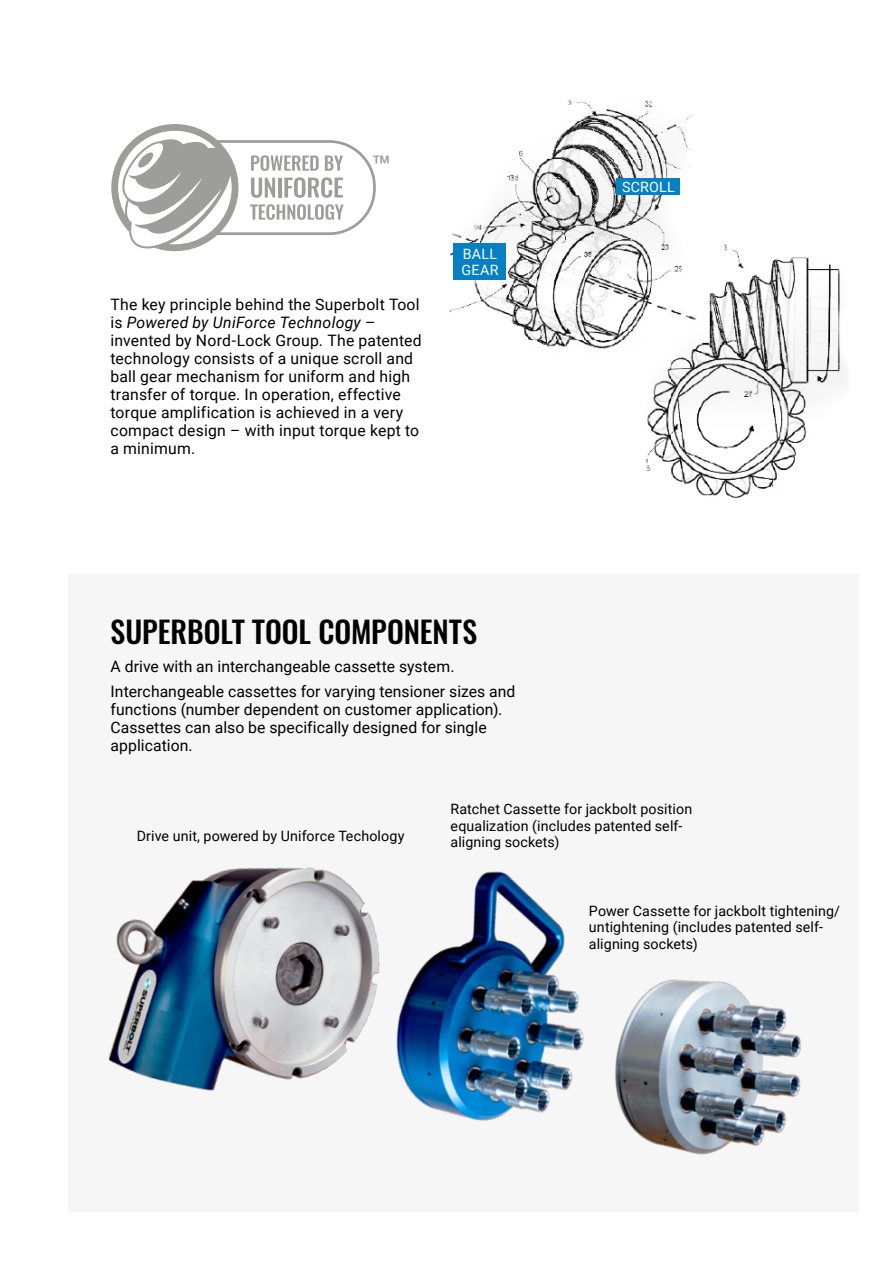
<style>
.page{position:relative;width:893px;height:1263px;background:#fff}
.page>*{position:absolute;margin:0;border:0;box-sizing:border-box;transform-origin:0 0}
.t1{font:500 30px "Oswald";color:#000}
.t2{font:15.75px/18px "Roboto";letter-spacing:.01em;color:#000}
.t3{font:14.25px/16.5px "Roboto";letter-spacing:.01em;color:#000}
.t4{font:14.25px/16px "Roboto";letter-spacing:.015em;color:#fff}
.s1{font-style:italic}
</style>
<div class="page">
<div style="left:68px;top:574px;width:791px;height:638px;background:#f6f6f6"></div>
<img style="left:449px;top:100px;width:246px;height:249px">
<img style="left:635px;top:242px;width:210px;height:256px">
<img style="left:108px;top:867px;width:196px;height:224px">
<img style="left:669px;top:979px;width:133px;height:176px">
<img style="left:304px;top:867px;width:365px;height:280px">
<svg style="left:111px;top:124px;width:278px;height:127px"></svg>
<div style="left:617px;top:178px;width:63px;height:17px;background:#0580c3"></div>
<div style="left:454px;top:243px;width:52px;height:37px;background:#0580c3"></div>
<p class="t2" style="left:110px;top:295px;width:313px">The key principle behind the Superbolt Tool is <span class="s1">Powered by UniForce Technology</span> – invented by Nord-Lock Group. The patented technology consists of a unique scroll and ball gear mechanism for uniform and high transfer of torque. In operation, effective torque amplification is achieved in a very compact design – with input torque kept to a minimum.</p>
<p class="t4" style="left:461px;top:245px;width:38px">BALL<br>GEAR</p>
<h1 class="t1" style="left:111px;top:610px;width:368px">SUPERBOLT TOOL COMPONENTS</h1>
<p class="t2" style="left:111px;top:653px;width:406px;line-height:25.5px">A drive with an interchangeable cassette system.<br>Interchangeable cassettes for varying tensioner sizes and</p>
<p class="t2" style="left:111px;top:700px;width:393px">functions (number dependent on customer application).<br>Cassettes can also be specifically designed for single application.</p>
<p class="t4" style="left:622px;top:178px;width:54px">SCROLL</p>
<p class="t3" style="left:137px;top:827px;width:269px">Drive unit, powered by Uniforce Techology</p>
<p class="t3" style="left:451px;top:800px;width:243px">Ratchet Cassette for jackbolt position equalization (includes patented self&shy;aligning sockets)</p>
<p class="t3" style="left:589px;top:902px;width:253px">Power Cassette for jackbolt tightening/ untightening (includes patented self&shy;aligning sockets)</p>
</div>
